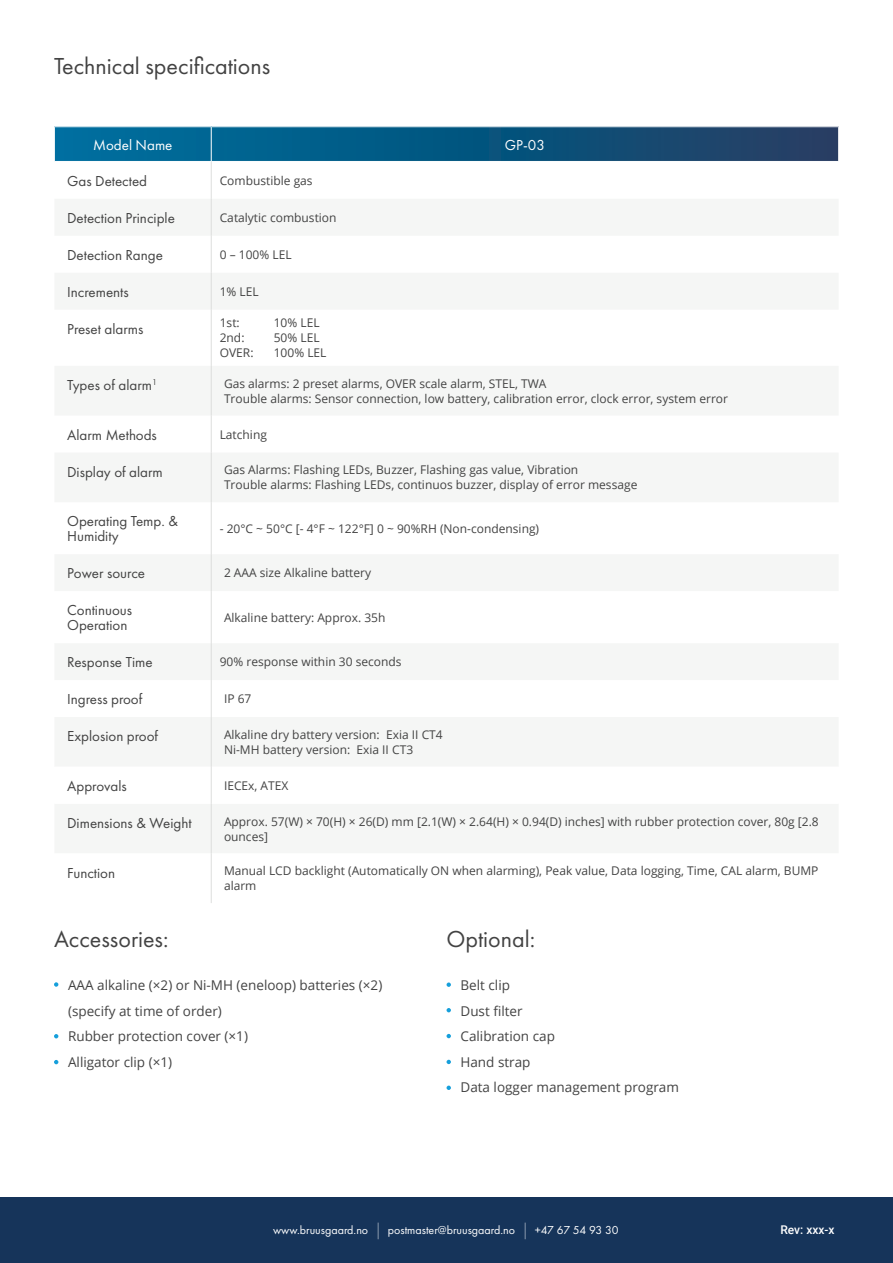
<style>
.page{position:relative;width:893px;height:1263px;background:#fff}
.page>*{position:absolute;margin:0;border:0;box-sizing:border-box;transform-origin:0 0}
.t1{font:24px "Futura PT";color:#434343}
.t2{font:15px/15px "Futura PT";color:#434343}
.t3{font:15px "Futura PT";color:#fff}
.t4{font:13.5px/25.5px "Open Sans";color:#434343}
.Paragraph_Style_1{font:12px/15px "Open Sans";color:#434343}
.t5{font:12px "Futura PT";color:#fff}
.t6{font:500 12px "Roboto";color:#fff}
</style>
<div class="page">
<div style="left:0;top:1198px;width:893px;height:65px;background:#16345a"></div>
<svg style="left:378px;top:1222px;width:1px;height:17px"></svg>
<svg style="left:525px;top:1222px;width:1px;height:17px"></svg>
<div style="left:54px;top:127px;width:157px;height:34px;background:#006b9a"></div>
<div style="left:211px;top:127px;width:628px;height:34px;background:linear-gradient(to right,#006693,#243d62)"></div>
<hr style="left:54px;top:127px;width:1px;height:34px;background:#fff">
<hr style="left:211px;top:127px;width:1px;height:34px;background:#fff">
<hr style="left:838px;top:127px;width:1px;height:34px;background:#fff">
<hr style="left:211px;top:162px;width:1px;height:37px;background:#dddedd">
<hr style="left:211px;top:236px;width:1px;height:37px;background:#dddedd">
<hr style="left:211px;top:310px;width:1px;height:56px;background:#dddedd">
<hr style="left:211px;top:416px;width:1px;height:36px;background:#dddedd">
<hr style="left:211px;top:502px;width:1px;height:52px;background:#dddedd">
<hr style="left:211px;top:680px;width:1px;height:37px;background:#dddedd">
<hr style="left:211px;top:717px;width:1px;height:50px;background:#dddedd">
<hr style="left:211px;top:804px;width:1px;height:49px;background:#dddedd">
<hr style="left:211px;top:199px;width:1px;height:37px;background:#dddedd">
<hr style="left:211px;top:273px;width:1px;height:37px;background:#dddedd">
<hr style="left:211px;top:366px;width:1px;height:50px;background:#dddedd">
<hr style="left:211px;top:452px;width:1px;height:50px;background:#dddedd">
<hr style="left:211px;top:554px;width:1px;height:37px;background:#dddedd">
<hr style="left:211px;top:591px;width:1px;height:52px;background:#dddedd">
<hr style="left:211px;top:643px;width:1px;height:37px;background:#dddedd">
<hr style="left:211px;top:767px;width:1px;height:37px;background:#dddedd">
<hr style="left:211px;top:853px;width:1px;height:50px;background:#dddedd">
<svg style="left:54px;top:982px;width:4px;height:5px"></svg>
<svg style="left:54px;top:1034px;width:4px;height:4px"></svg>
<svg style="left:54px;top:1060px;width:4px;height:4px"></svg>
<svg style="left:447px;top:982px;width:4px;height:5px"></svg>
<svg style="left:447px;top:1008px;width:4px;height:4px"></svg>
<svg style="left:447px;top:1034px;width:4px;height:4px"></svg>
<svg style="left:447px;top:1060px;width:4px;height:4px"></svg>
<svg style="left:447px;top:1085px;width:4px;height:5px"></svg>
<p class="t1" style="left:54px;top:52px;width:218px">Technical specifications</p>
<p class="t3" style="left:93px;top:136px;width:81px">Model Name</p>
<p class="t3" style="left:505px;top:136px;width:42px">GP-03</p>
<p class="t2" style="left:67px;top:173px;width:82px">Gas Detected</p>
<p class="Paragraph_Style_1" style="left:220px;top:173px;width:94px">Combustible gas</p>
<p class="t2" style="left:67px;top:210px;width:109px">Detection Principle</p>
<p class="Paragraph_Style_1" style="left:220px;top:210px;width:118px">Catalytic combustion</p>
<p class="t2" style="left:67px;top:247px;width:97px">Detection Range</p>
<p class="Paragraph_Style_1" style="left:220px;top:247px;width:73px">0 – 100% LEL</p>
<p class="t2" style="left:67px;top:284px;width:63px">Increments</p>
<p class="Paragraph_Style_1" style="left:220px;top:284px;width:40px">1% LEL</p>
<p class="t2" style="left:67px;top:321px;width:78px">Preset alarms</p>
<p class="Paragraph_Style_1" style="left:220px;top:315px;width:22px">1st:</p>
<p class="Paragraph_Style_1" style="left:274px;top:315px;width:47px">10% LEL</p>
<p class="Paragraph_Style_1" style="left:220px;top:330px;width:26px">2nd:</p>
<p class="Paragraph_Style_1" style="left:274px;top:330px;width:47px">50% LEL</p>
<p class="Paragraph_Style_1" style="left:220px;top:345px;width:35px">OVER:</p>
<p class="Paragraph_Style_1" style="left:274px;top:345px;width:54px">100% LEL</p>
<p class="t2" style="left:67px;top:377px;width:91px">Types of alarm<sup>1</sup></p>
<p class="Paragraph_Style_1" style="left:224px;top:376px;width:324px">Gas alarms: 2 preset alarms, OVER scale alarm, STEL, TWA</p>
<p class="Paragraph_Style_1" style="left:224px;top:391px;width:505px">Trouble alarms: Sensor connection, low battery, calibration error, clock error, system error</p>
<p class="t2" style="left:67px;top:427px;width:91px">Alarm Methods</p>
<p class="Paragraph_Style_1" style="left:220px;top:426px;width:49px">Latching</p>
<p class="t2" style="left:67px;top:464px;width:97px">Display of alarm</p>
<p class="Paragraph_Style_1" style="left:224px;top:462px;width:356px">Gas Alarms: Flashing LEDs, Buzzer, Flashing gas value, Vibration</p>
<p class="Paragraph_Style_1" style="left:224px;top:477px;width:415px">Trouble alarms: Flashing LEDs, continuos buzzer, display of error message</p>
<p class="t2" style="left:67px;top:514px;width:112px">Operating Temp. &amp;<br>Humidity</p>
<p class="Paragraph_Style_1" style="left:220px;top:521px;width:321px">- 20°C ~ 50°C [- 4°F ~ 122°F] 0 ~ 90%RH (Non-condensing)</p>
<p class="t2" style="left:67px;top:566px;width:79px">Power source</p>
<p class="Paragraph_Style_1" style="left:224px;top:565px;width:149px">2 AAA size Alkaline battery</p>
<p class="t2" style="left:67px;top:603px;width:67px">Continuous</p>
<p class="t2" style="left:67px;top:618px;width:62px">Operation</p>
<p class="Paragraph_Style_1" style="left:224px;top:609px;width:163px">Alkaline battery: Approx. 35h</p>
<p class="t2" style="left:67px;top:655px;width:87px">Response Time</p>
<p class="Paragraph_Style_1" style="left:220px;top:654px;width:183px">90% response within 30 seconds</p>
<p class="t2" style="left:67px;top:692px;width:77px">Ingress proof</p>
<p class="Paragraph_Style_1" style="left:224px;top:691px;width:29px">IP 67</p>
<p class="t2" style="left:67px;top:729px;width:93px">Explosion proof</p>
<p class="Paragraph_Style_1" style="left:224px;top:727px;width:220px">Alkaline dry battery version: Exia II CT4</p>
<p class="Paragraph_Style_1" style="left:224px;top:742px;width:191px">Ni-MH battery version: Exia II CT3</p>
<p class="t2" style="left:67px;top:778px;width:61px">Approvals</p>
<p class="Paragraph_Style_1" style="left:224px;top:778px;width:66px">IECEx, ATEX</p>
<p class="t2" style="left:67px;top:815px;width:126px">Dimensions &amp; Weight</p>
<p class="Paragraph_Style_1" style="left:224px;top:813px;width:596px">Approx. 57(W) × 70(H) × 26(D) mm [2.1(W) × 2.64(H) × 0.94(D) inches] with rubber protection cover, 80g [2.8 ounces]</p>
<p class="t2" style="left:67px;top:865px;width:50px">Function</p>
<p class="Paragraph_Style_1" style="left:224px;top:863px;width:596px">Manual LCD backlight (Automatically ON when alarming), Peak value, Data logging, Time, CAL alarm, BUMP alarm</p>
<p class="t1" style="left:54px;top:925px;width:116px">Accessories:</p>
<p class="t4" style="left:68px;top:972px;width:316px">AAA alkaline (×2) or Ni-MH (eneloop) batteries (×2) (specify at time of order)</p>
<p class="t4" style="left:68px;top:1023px;width:181px">Rubber protection cover (×1)</p>
<p class="t4" style="left:68px;top:1048px;width:106px">Alligator clip (×1)</p>
<p class="t1" style="left:446px;top:925px;width:90px">Optional:</p>
<p class="t4" style="left:460px;top:972px;width:51px">Belt clip</p>
<p class="t4" style="left:460px;top:997px;width:64px">Dust filter</p>
<p class="t4" style="left:460px;top:1023px;width:96px">Calibration cap</p>
<p class="t4" style="left:460px;top:1048px;width:72px">Hand strap</p>
<p class="t4" style="left:460px;top:1074px;width:220px">Data logger management program</p>
<p class="t5" style="left:273px;top:1223px;width:97px">www.bruusgaard.no</p>
<p class="t5" style="left:388px;top:1223px;width:129px">postmaster@bruusgaard.no</p>
<p class="t5" style="left:535px;top:1223px;width:85px">+47 67 54 93 30</p>
<p class="t6" style="left:780px;top:1221px;width:56px">Rev: xxx-x</p>
</div>
